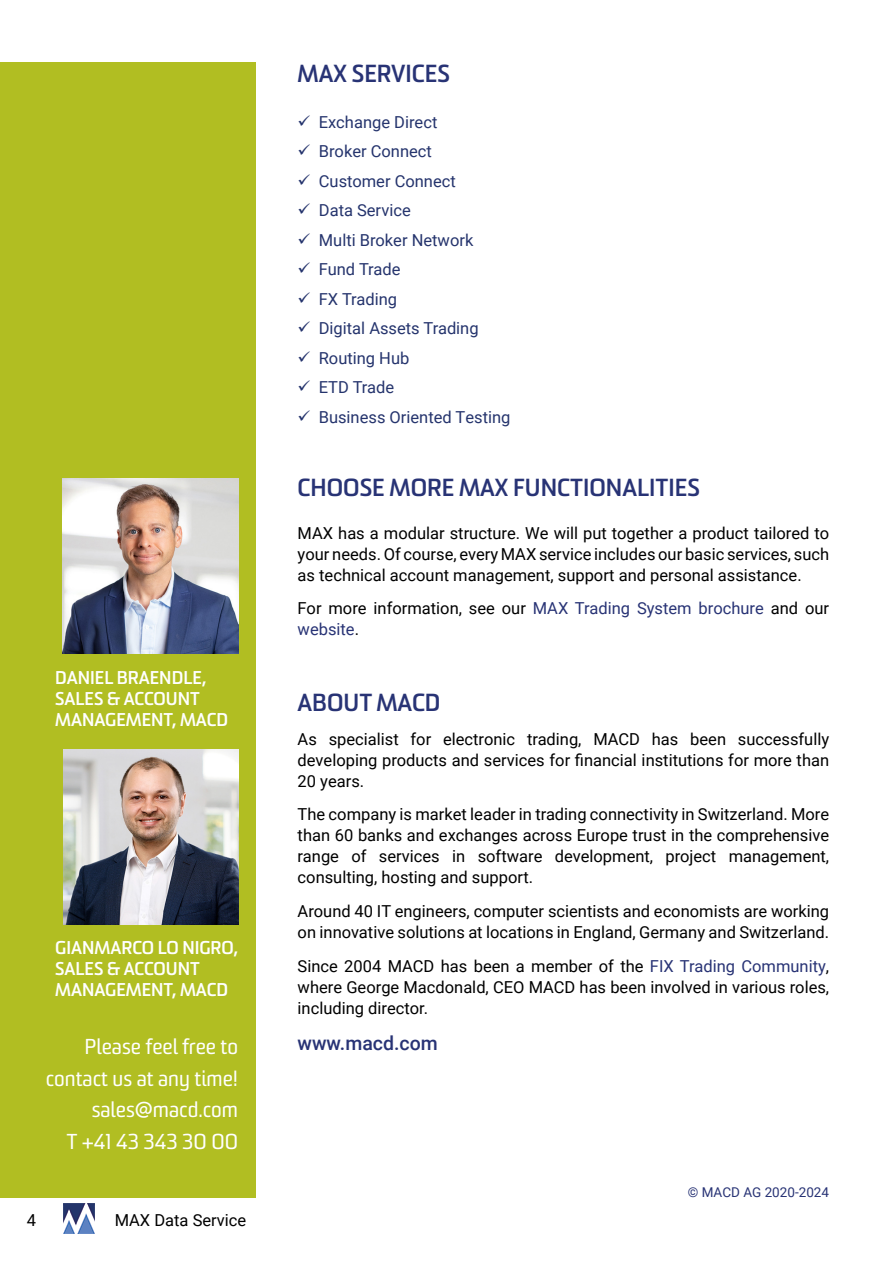
<style>
.page{position:relative;width:893px;height:1263px;background:#fff}
.page>*{position:absolute;margin:0;border:0;box-sizing:border-box;transform-origin:0 0}
.t1{font:700 24px "Sommet";color:#283375}
.t2{font:21px/31.5px "Sommet";color:#fff;text-align:right}
.t3{font:500 19.5px "Roboto";color:#283375}
.t4{font:700 18px/21px "Sommet";color:#fff}
.t5{font:16.5px/21px "Roboto";color:#000;text-align:justify}
.t6{font:16.5px/29.5px "Roboto";color:#25346d}
.t7{font:13.5px "Roboto";color:#283375}
.s1{color:#283375}
</style>
<div class="page">
<img style="left:64px;top:1203px;width:30px;height:31px">
<div style="left:0;top:63px;width:255px;height:1135px;background:#b1be22"></div>
<img style="left:64px;top:749px;width:174px;height:175px">
<img style="left:63px;top:478px;width:175px;height:176px">
<h1 class="t1" style="left:298px;top:58px;width:154px">MAX SERVICES</h1>
<p class="t6" style="left:319px;top:107px;width:193px">Exchange Direct<br>Broker Connect<br>Customer Connect<br>Data Service<br>Multi Broker Network<br>Fund Trade<br>FX Trading<br>Digital Assets Trading<br>Routing Hub<br>ETD Trade<br>Business Oriented Testing</p>
<p class="t4" style="left:55px;top:667px;width:174px">DANIEL BRAENDLE,<br>SALES &amp; ACCOUNT<br>MANAGEMENT, MACD</p>
<p class="t4" style="left:55px;top:936px;width:184px">GIANMARCO LO NIGRO,<br>SALES &amp; ACCOUNT<br>MANAGEMENT, MACD</p>
<h1 class="t1" style="left:298px;top:473px;width:404px">CHOOSE MORE MAX FUNCTIONALITIES</h1>
<p class="t5" style="left:298px;top:522px;width:533px">MAX has a modular structure. We will put together a product tailored to your needs. Of course, every MAX service includes our basic services, such as technical account management, support and personal assistance.</p>
<p class="t5" style="left:298px;top:597px;width:533px">For more information, see our <span class="s1">MAX Trading System brochure</span> and our <span class="s1">website</span>.</p>
<h1 class="t1" style="left:298px;top:687px;width:144px">ABOUT MACD</h1>
<p class="t5" style="left:298px;top:727px;width:533px">As specialist for electronic trading, MACD has been successfully developing products and services for financial institutions for more than 20 years.</p>
<p class="t5" style="left:298px;top:803px;width:533px">The company is market leader in trading connectivity in Switzerland. More than 60 banks and exchanges across Europe trust in the comprehensive range of services in software development, project management, consulting, hosting and support.</p>
<p class="t5" style="left:298px;top:900px;width:533px">Around 40 IT engineers, computer scientists and economists are working on innovative solutions at locations in England, Germany and Switzerland.</p>
<p class="t5" style="left:298px;top:955px;width:533px">Since 2004 MACD has been a member of the <span class="s1">FIX Trading Community</span>, where George Macdonald, CEO MACD has been involved in various roles, including director.</p>
<p class="t2" style="left:84px;top:1031px;width:155px">Please feel free to</p>
<p class="t3" style="left:298px;top:1029px;width:142px">www.macd.com</p>
<p class="t2" style="left:46px;top:1062px;width:194px">contact us at any time! sales@macd.com<br>T +41 43 343 30 00</p>
<p class="t5" style="left:27px;top:1209px;width:11px">4</p>
<p class="t5" style="left:115px;top:1209px;width:133px">MAX Data Service</p>
<p class="t7" style="left:688px;top:1182px;width:143px">© MACD AG 2020-2024</p>
</div>
